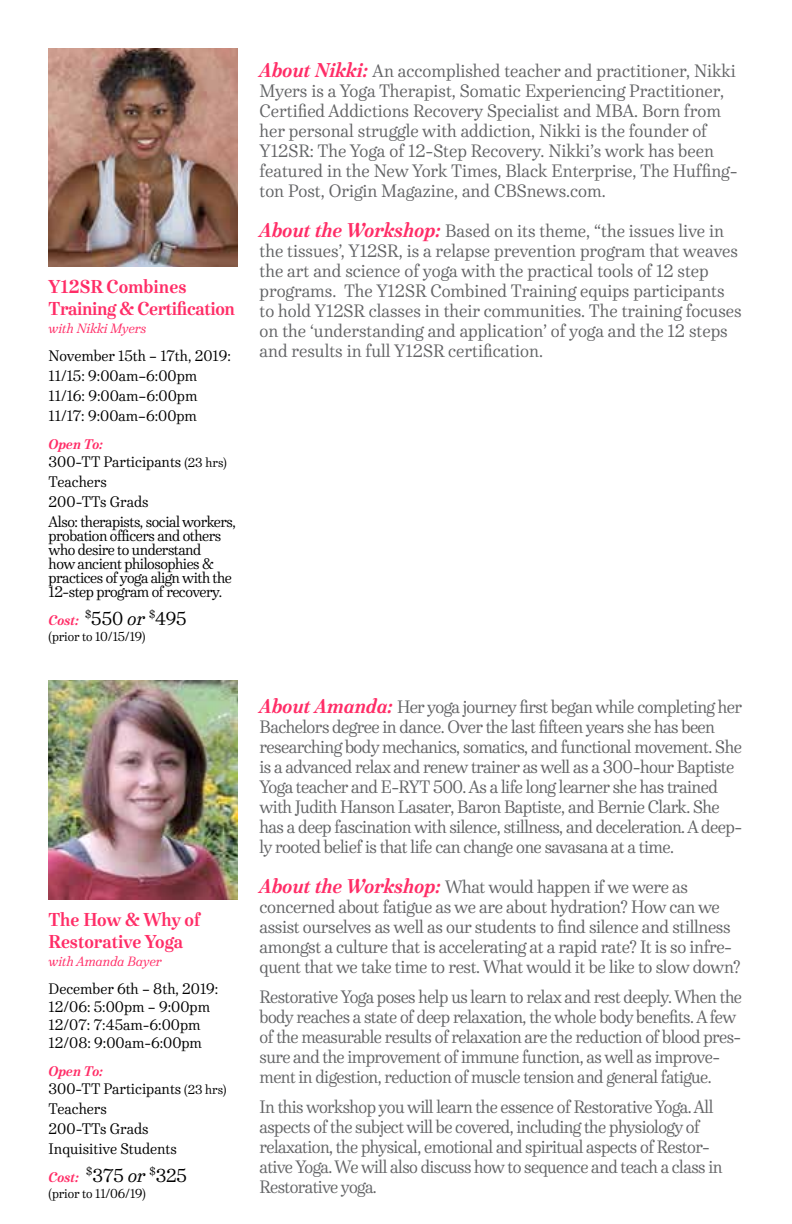
<style>
.page{position:relative;width:792px;height:1224px;background:#fff}
.page>*{position:absolute;margin:0;border:0;box-sizing:border-box;transform-origin:0 0}
.t1{font:700 18.8px/22px "Urge Text";letter-spacing:-.01em;color:#ff2d67}
.t2{font:18.8px "Urge Text";letter-spacing:-.005em;color:#000}
.t3{font:18px/20px "Urge Text";letter-spacing:-.03em;color:#636466}
.t4{font:18px/20px "Urge Text";color:#636466}
.t5{font:15.4px/14px "Urge Text";letter-spacing:-.03em;color:#000}
.t6{font:15.4px/20px "Urge Text";color:#000}
.t7{font:15.2px/20px "Urge Text";color:#000}
.t8{font:italic 700 14px "Urge Text";color:#ff2d67}
.t9{font:italic 13.4px "Urge Text";color:#ff2d67}
.t10{font:13px "Urge Text";letter-spacing:-.01em;color:#000}
.s1{font-size:13px}
.s2{font-style:italic}
.s3{font-weight:700;font-style:italic;font-size:20px;color:#ff2d67}
</style>
<div class="page">
<img style="left:49px;top:48px;width:188px;height:218px">
<img style="left:49px;top:681px;width:188px;height:218px">
<p class="t1" style="left:49px;top:275px;width:188px">Y12SR Combines<br>Training &amp; Certification</p>
<p class="t9" style="left:49px;top:320px;width:99px">with Nikki Myers</p>
<p class="t7" style="left:49px;top:346px;width:184px">November 15th – 17th, 2019:<br>11/15: 9:00am–6:00pm<br>11/16: 9:00am–6:00pm<br>11/17: 9:00am–6:00pm</p>
<p class="t8" style="left:49px;top:436px;width:56px">Open To:</p>
<p class="t7" style="left:49px;top:452px;width:180px">300-TT Participants <span class="s1">(23 hrs)</span></p>
<p class="t5" style="left:49px;top:472px;width:189px;line-height:20px">Teachers<br>200-TTs Grads<br>Also: therapists, social workers,</p>
<p class="t5" style="left:49px;top:529px;width:185px">probation officers and others who desire to understand how ancient philosophies &amp; practices of yoga align with the<br>12-step program of recovery.</p>
<p class="t8" style="left:49px;top:612px;width:32px">Cost:</p>
<p class="t2" style="left:85px;top:608px;width:103px"><sup>$</sup>550 <span class="s2">or</span> <sup>$</sup>495</p>
<p class="t10" style="left:49px;top:629px;width:98px">(prior to 10/15/19)</p>
<p class="t1" style="left:49px;top:908px;width:153px">The How &amp; Why of<br>Restorative Yoga</p>
<p class="t9" style="left:49px;top:953px;width:115px">with Amanda Bayer</p>
<p class="t7" style="left:49px;top:980px;width:171px;line-height:18px">December 6th – 8th, 2019:<br>12/06: 5:00pm – 9:00pm<br>12/07: 7:45am-6:00pm<br>12/08: 9:00am-6:00pm</p>
<p class="t8" style="left:49px;top:1063px;width:56px">Open To:</p>
<p class="t7" style="left:49px;top:1079px;width:179px">300-TT Participants <span class="s1">(23 hrs)</span></p>
<p class="t6" style="left:49px;top:1099px;width:130px">Teachers<br>200-TTs Grads<br>Inquisitive Students</p>
<p class="t8" style="left:49px;top:1169px;width:32px">Cost:</p>
<p class="t2" style="left:86px;top:1165px;width:102px"><sup>$</sup>375 <span class="s2">or</span> <sup>$</sup>325</p>
<p class="t10" style="left:49px;top:1186px;width:99px">(prior to 11/06/19)</p>
<p class="t4" style="left:260px;top:61px;width:480px"><span class="s3">About Nikki:</span> An accomplished teacher and practitioner, Nikki Myers is a Yoga Therapist, Somatic Experiencing Practitioner, Certified Addictions Recovery Specialist and MBA. Born from her personal struggle with addiction, Nikki is the founder of Y12SR: The Yoga of 12-Step Recovery. Nikki’s work has been featured in the New York Times, Black Enterprise, The Huffing&shy;ton Post, Origin Magazine, and CBSnews.com.</p>
<p class="t4" style="left:260px;top:221px;width:484px"><span class="s3">About the Workshop:</span> Based on its theme, “the issues live in the tissues’, Y12SR, is a relapse prevention program that weaves the art and science of yoga with the practical tools of 12 step programs. The Y12SR Combined Training equips participants to hold Y12SR classes in their communities. The training focuses on the ‘understanding and application’ of yoga and the 12 steps and results in full Y12SR certification.</p>
<p class="t3" style="left:260px;top:697px;width:484px"><span class="s3">About Amanda:</span> Her yoga journey first began while completing her Bachelors degree in dance. Over the last fifteen years she has been researching body mechanics, somatics, and functional movement. She is a advanced relax and renew trainer as well as a 300-hour Baptiste Yoga teacher and E-RYT 500. As a life long learner she has trained with Judith Hanson Lasater, Baron Baptiste, and Bernie Clark. She has a deep fascination with silence, stillness, and deceleration. A deep&shy;ly rooted belief is that life can change one savasana at a time.</p>
<p class="t3" style="left:260px;top:877px;width:483px"><span class="s3">About the Workshop:</span> What would happen if we were as concerned about fatigue as we are about hydration? How can we assist ourselves as well as our students to find silence and stillness amongst a culture that is accelerating at a rapid rate? It is so infre&shy;quent that we take time to rest. What would it be like to slow down?</p>
<p class="t3" style="left:260px;top:987px;width:484px">Restorative Yoga poses help us learn to relax and rest deeply. When the body reaches a state of deep relaxation, the whole body benefits. A few of the measurable results of relaxation are the reduction of blood pres&shy;sure and the improvement of immune function, as well as improve&shy;ment in digestion, reduction of muscle tension and general fatigue.</p>
<p class="t3" style="left:260px;top:1097px;width:464px">In this workshop you will learn the essence of Restorative Yoga. All aspects of the subject will be covered, including the physiology of relaxation, the physical, emotional and spiritual aspects of Restor&shy;ative Yoga. We will also discuss how to sequence and teach a class in Restorative yoga.</p>
</div>
